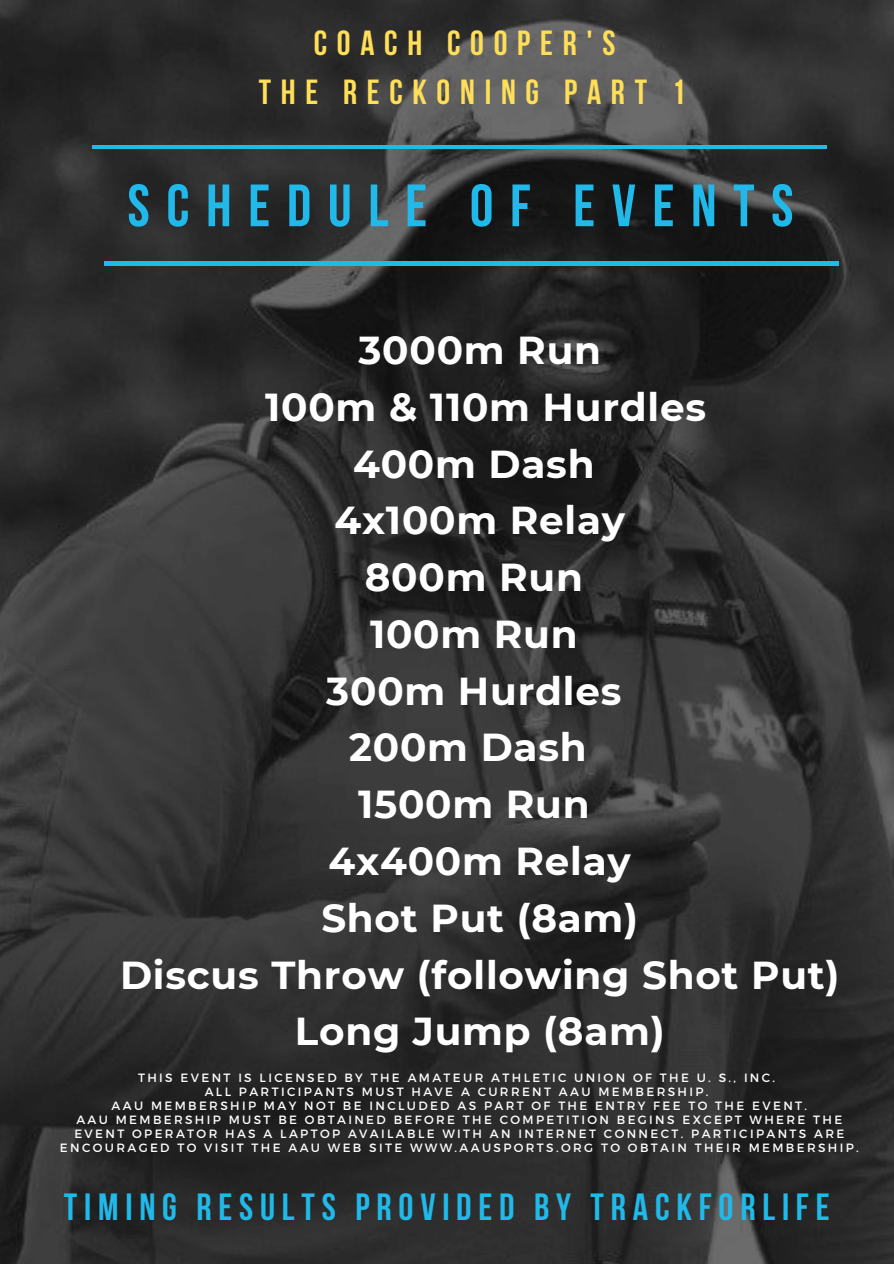
<style>
.page{position:relative;width:894px;height:1264px;background:#fff}
.page>*{position:absolute;margin:0;border:0;box-sizing:border-box;transform-origin:0 0}
.t1{font:700 59.55px "Bebas Neue";letter-spacing:.28em;color:#20b9e9}
.t2{font:700 38.85px "Montserrat";letter-spacing:.02em;color:#fff}
.t3{font:700 37.8px "Bebas Neue";letter-spacing:.18em;color:#20b9e9}
.t4{font:700 34.8px/48.3px "Bebas Neue";letter-spacing:.28em;color:#ffde59;text-align:center}
.t5{font:12px/14px "Montserrat";letter-spacing:.195em;color:#fff;text-align:center}
</style>
<div class="page">
<img style="left:0;top:0;width:893px;height:1263px">
<hr style="left:104px;top:262px;width:734px;height:3px;background:#20b9e9">
<hr style="left:92px;top:145px;width:734px;height:4px;background:#20b9e9">
<h1 class="t4" style="left:259px;top:23px;width:428px">COACH COOPER'S<br>THE RECKONING PART 1</h1>
<p class="t1" style="left:127px;top:181px;width:667px">SCHEDULE OF EVENTS</p>
<h4 class="t2" style="left:358px;top:326px;width:244px">3000m Run</h4>
<h4 class="t2" style="left:265px;top:383px;width:442px">100m &amp; 110m Hurdles</h4>
<h4 class="t2" style="left:353px;top:440px;width:243px">400m Dash</h4>
<h4 class="t2" style="left:334px;top:497px;width:292px">4x100m Relay</h4>
<h4 class="t2" style="left:365px;top:553px;width:219px">800m Run</h4>
<h4 class="t2" style="left:370px;top:610px;width:209px">100m Run</h4>
<h4 class="t2" style="left:326px;top:667px;width:296px">300m Hurdles</h4>
<h4 class="t2" style="left:349px;top:723px;width:239px">200m Dash</h4>
<h4 class="t2" style="left:358px;top:780px;width:233px">1500m Run</h4>
<h4 class="t2" style="left:328px;top:837px;width:303px">4x400m Relay</h4>
<h4 class="t2" style="left:321px;top:894px;width:318px">Shot Put (8am)</h4>
<h4 class="t2" style="left:120px;top:950px;width:720px">Discus Throw (following Shot Put)</h4>
<h4 class="t2" style="left:295px;top:1007px;width:371px">Long Jump (8am)</h4>
<p class="t5" style="left:138px;top:1070px;width:638px">THIS EVENT IS LICENSED BY THE AMATEUR ATHLETIC UNION OF THE U. S., INC.</p>
<h3 class="t5" style="left:205px;top:1084px;width:505px">ALL PARTICIPANTS MUST HAVE A CURRENT AAU MEMBERSHIP.</h3>
<p class="t5" style="left:111px;top:1098px;width:697px">AAU MEMBERSHIP MAY NOT BE INCLUDED AS PART OF THE ENTRY FEE TO THE EVENT.</p>
<p class="t5" style="left:60px;top:1112px;width:800px">AAU MEMBERSHIP MUST BE OBTAINED BEFORE THE COMPETITION BEGINS EXCEPT WHERE THE<br>EVENT OPERATOR HAS A LAPTOP AVAILABLE WITH AN INTERNET CONNECT. PARTICIPANTS ARE<br>ENCOURAGED TO VISIT THE AAU WEB SITE WWW.AAUSPORTS.ORG TO OBTAIN THEIR MEMBERSHIP.</p>
<p class="t3" style="left:64px;top:1192px;width:767px">TIMING RESULTS PROVIDED BY TRACKFORLIFE</p>
</div>
